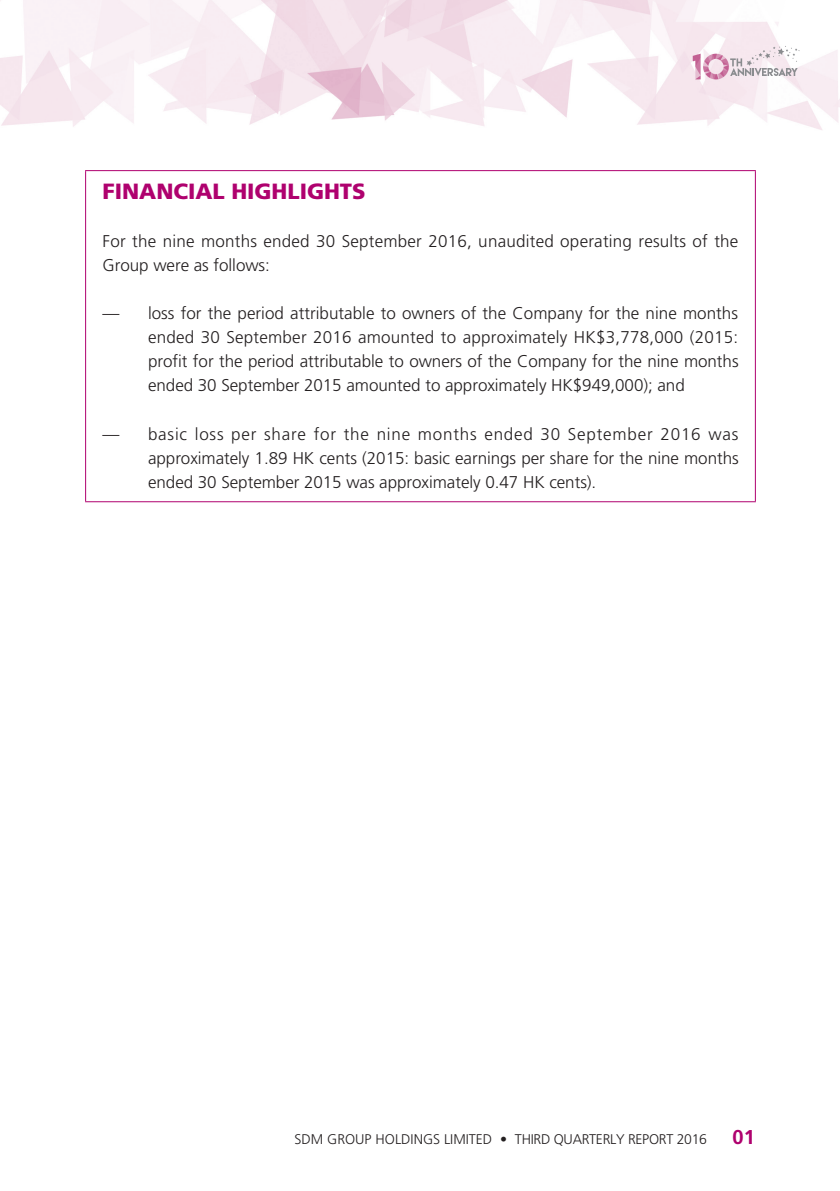
<style>
.page{position:relative;width:840px;height:1191px;background:#fff}
.page>*{position:absolute;margin:0;border:0;box-sizing:border-box;transform-origin:0 0}
._01_H1{font:900 22px "Frutiger LT Std";color:#af016e}
.t1{font:700 20px "Frutiger LT Std";color:#af016e}
._00_txt{font:300 17px/24px "Frutiger LT Std";letter-spacing:-.005em;color:#231f20;text-align:justify}
._00_txt-2{font:300 17px/24px "Frutiger LT Std";letter-spacing:.015em;color:#231f20}
.t2{font:300 14px "Frutiger LT Std";letter-spacing:-.02em;color:#231f20}
</style>
<div class="page">
<img style="left:0;top:0;width:839px;height:503px">
<svg style="left:729px;top:46px;width:70px;height:30px"></svg>
<hr style="left:85px;top:170px;width:670px;height:1px;background:#af016e">
<hr style="left:85px;top:171px;width:1px;height:330px;background:#af016e">
<hr style="left:754px;top:171px;width:1px;height:330px;background:#af016e">
<hr style="left:85px;top:501px;width:670px;height:1px;background:#af016e">
<p class="_01_H1" style="left:103px;top:178px;width:264px">FINANCIAL HIGHLIGHTS</p>
<p class="_00_txt-2" style="left:103px;top:230px;width:637px">For the nine months ended 30 September 2016, unaudited operating results of the<br>Group were as follows:</p>
<p class="_00_txt" style="left:148px;top:302px;width:591px;text-indent:-45px">— loss for the period attributable to owners of the Company for the nine months ended 30 September 2016 amounted to approximately HK$3,778,000 (2015: profit for the period attributable to owners of the Company for the nine months ended 30 September 2015 amounted to approximately HK$949,000); and</p>
<p class="_00_txt" style="left:148px;top:422px;width:592px;text-indent:-45px">— basic loss per share for the nine months ended 30 September 2016 was approximately 1.89 HK cents (2015: basic earnings per share for the nine months ended 30 September 2015 was approximately 0.47 HK cents).</p>
<p class="t2" style="left:294px;top:1131px;width:414px">SDM GROUP HOLDINGS LIMITED • THIRD QUARTERLY REPORT 2016</p>
<p class="t1" style="left:732px;top:1125px;width:24px">01</p>
</div>
